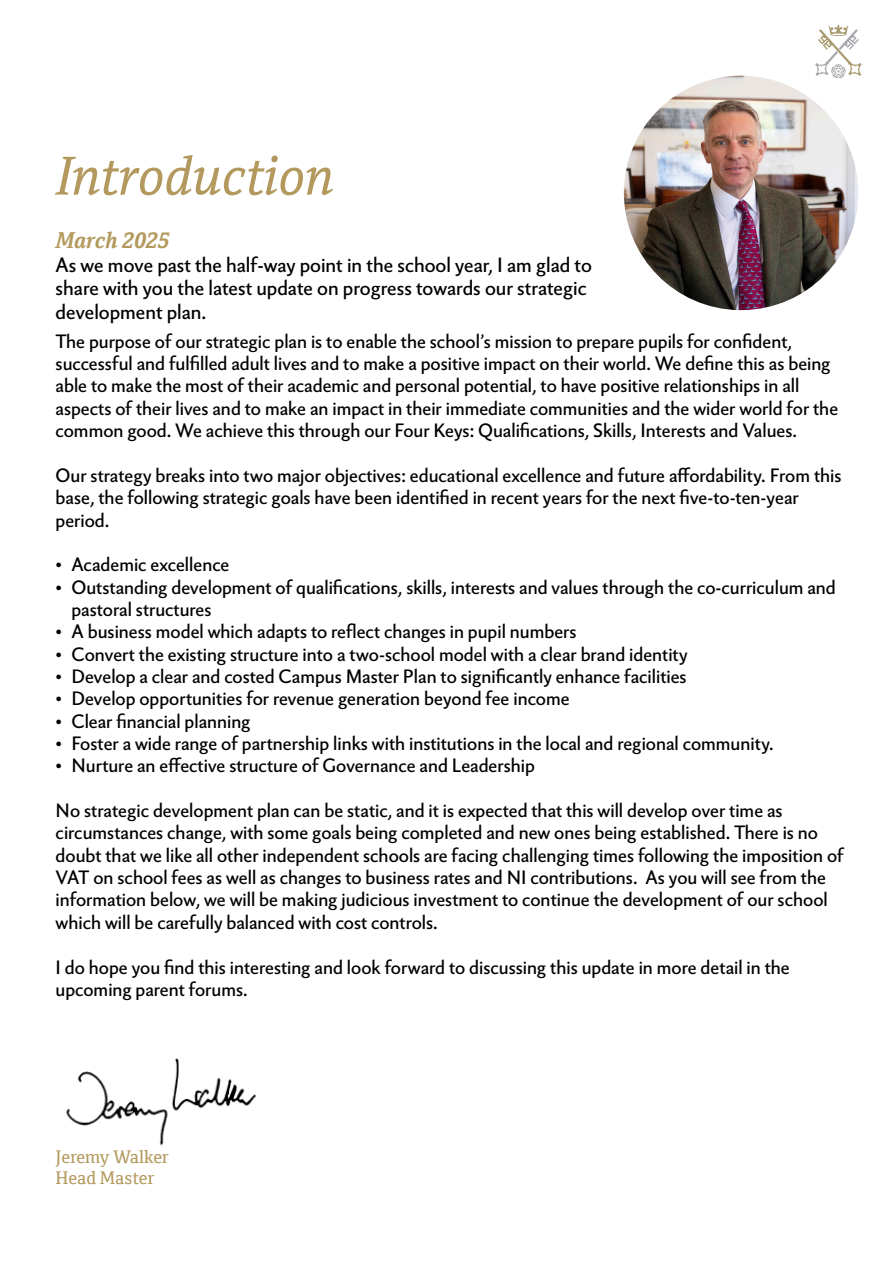
<style>
.page{position:relative;width:893px;height:1263px;background:#fff}
.page>*{position:absolute;margin:0;border:0;box-sizing:border-box;transform-origin:0 0}
.t1{font:italic 52.35px "Cordale";color:#b3995d}
.t2{font:italic 700 22.05px "Cordale";color:#b3995d}
.t3{font:19.95px/23.9px "Berling Nova Sans Pro";color:#000}
.t4{font:18.6px/22.4px "Berling Nova Sans Pro";color:#000}
.t5{font:17.55px/21px "Cordale";color:#b3995d}
.s1{font-family:"Times New Roman"}
</style>
<div class="page">
<img style="left:624px;top:76px;width:234px;height:234px;border-radius:117px">
<img style="left:815px;top:24px;width:47px;height:54px">
<img style="left:66px;top:1058px;width:191px;height:88px">
<h1 class="t1" style="left:56px;top:146px;width:280px">Introduction</h1>
<p class="t2" style="left:56px;top:227px;width:116px">March 2025</p>
<p class="t3" style="left:56px;top:251px;width:538px">As we move past the half-way point in the school year, I am glad to share with you the latest update on progress towards our strategic development plan.</p>
<p class="t4" style="left:56px;top:328px;width:784px">The purpose of our strategic plan is to enable the school’s mission to prepare pupils for confident, successful and fulfilled adult lives and to make a positive impact on their world. We define this as being able to make the most of their academic and personal potential, to have positive relationships in all aspects of their lives and to make an impact in their immediate communities and the wider world for the common good. We achieve this through our Four Keys: Qualifications, Skills, Interests and Values.</p>
<p class="t4" style="left:56px;top:463px;width:787px">Our strategy breaks into two major objectives: educational excellence and future affordability. From this base, the following strategic goals have been identified in recent years for the next five-to-ten-year period.</p>
<p class="t4" style="left:56px;top:552px;width:175px"><span class="s1">•</span> Academic excellence</p>
<p class="t4" style="left:71px;top:574px;width:766px;text-indent:-16px"><span class="s1">•</span> Outstanding development of qualifications, skills, interests and values through the co-curriculum and pastoral structures</p>
<p class="t4" style="left:56px;top:619px;width:522px"><span class="s1">•</span> A business model which adapts to reflect changes in pupil numbers</p>
<p class="t4" style="left:56px;top:641px;width:633px"><span class="s1">•</span> Convert the existing structure into a two-school model with a clear brand identity</p>
<p class="t4" style="left:56px;top:664px;width:633px"><span class="s1">•</span> Develop a clear and costed Campus Master Plan to significantly enhance facilities</p>
<p class="t4" style="left:56px;top:686px;width:516px"><span class="s1">•</span> Develop opportunities for revenue generation beyond fee income</p>
<p class="t4" style="left:56px;top:708px;width:196px"><span class="s1">•</span> Clear financial planning</p>
<p class="t4" style="left:56px;top:731px;width:720px"><span class="s1">•</span> Foster a wide range of partnership links with institutions in the local and regional community.</p>
<p class="t4" style="left:56px;top:753px;width:481px"><span class="s1">•</span> Nurture an effective structure of Governance and Leadership</p>
<p class="t4" style="left:56px;top:798px;width:790px">No strategic development plan can be static, and it is expected that this will develop over time as circumstances change, with some goals being completed and new ones being established. There is no doubt that we like all other independent schools are facing challenging times following the imposition of VAT on school fees as well as changes to business rates and NI contributions. As you will see from the information below, we will be making judicious investment to continue the development of our school which will be carefully balanced with cost controls.</p>
<p class="t4" style="left:56px;top:954px;width:736px">I do hope you find this interesting and look forward to discussing this update in more detail in the upcoming parent forums.</p>
<p class="t5" style="left:56px;top:1146px;width:115px">Jeremy Walker<br>Head Master</p>
</div>
